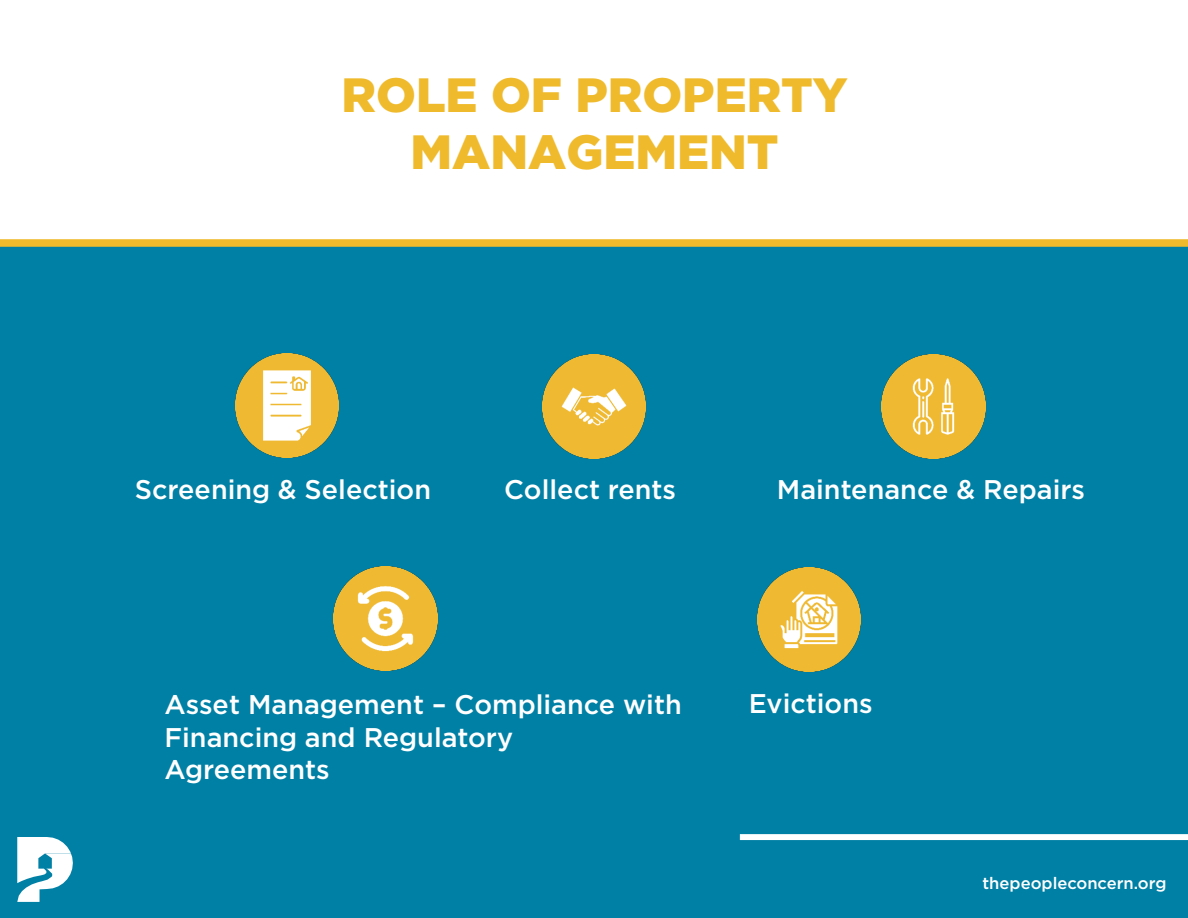
<style>
.page{position:relative;width:1188px;height:918px;background:#fff}
.page>*{position:absolute;margin:0;border:0;box-sizing:border-box;transform-origin:0 0}
.t1{font:900 48px/57.6px "Gotham";color:#efba2c;text-align:center}
.t2{font:500 27px/32.4px "Gotham";color:#fff}
.t3{font:500 16.5px "Gotham";color:#fff}
</style>
<div class="page">
<div style="left:0;top:243px;width:1188px;height:675px;background:#0080a5"></div>
<div style="left:740px;top:834px;width:448px;height:6px;background:#fff"></div>
<svg style="left:17px;top:837px;width:56px;height:65px"></svg>
<div style="left:0;top:239px;width:1188px;height:8px;background:#efba2c"></div>
<img style="left:333px;top:566px;width:105px;height:105px">
<img style="left:235px;top:353px;width:104px;height:105px">
<img style="left:881px;top:354px;width:105px;height:105px">
<img style="left:542px;top:354px;width:104px;height:105px">
<img style="left:757px;top:567px;width:104px;height:105px">
<h1 class="t1" style="left:342px;top:65px;width:508px">ROLE OF PROPERTY<br>MANAGEMENT</h1>
<p class="t2" style="left:135px;top:473px;width:298px">Screening &amp; Selection</p>
<p class="t2" style="left:504px;top:473px;width:173px">Collect rents</p>
<p class="t2" style="left:777px;top:473px;width:310px">Maintenance &amp; Repairs</p>
<p class="t2" style="left:165px;top:688px;width:519px">Asset Management – Compliance with<br>Financing and Regulatory<br>Agreements</p>
<p class="t2" style="left:749px;top:687px;width:125px">Evictions</p>
<p class="t3" style="left:982px;top:872px;width:186px">thepeopleconcern.org</p>
</div>
